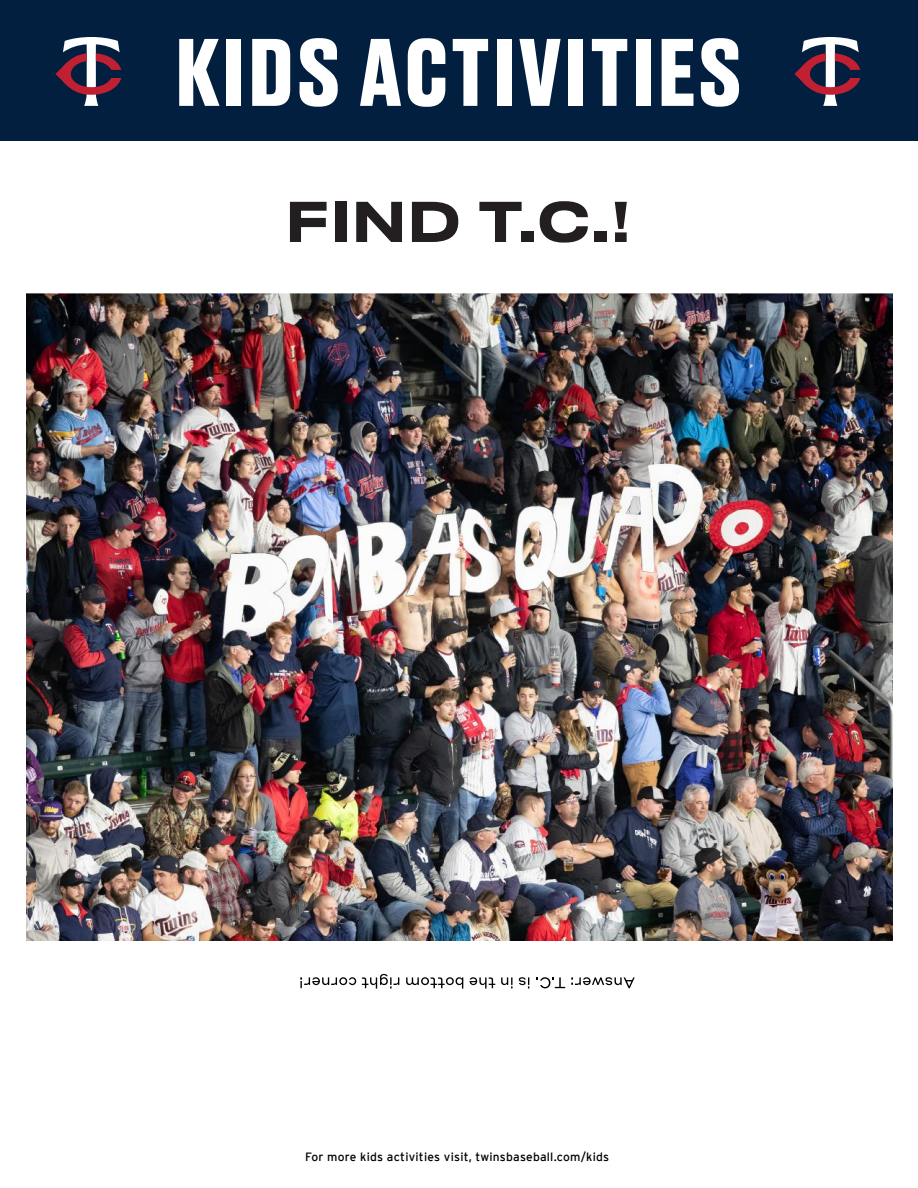
<style>
.page{position:relative;width:918px;height:1188px;background:#fff}
.page>*{position:absolute;margin:0;border:0;box-sizing:border-box;transform-origin:0 0}
.t1{font:700 90px "Druk Text";letter-spacing:.02em;color:#fff}
.t2{font:500 54px "Druk Text Wide";color:#231f20}
.t3{font:12px "Interstate";letter-spacing:.02em;color:#000}
</style>
<div class="page">
<img style="left:26px;top:293px;width:866px;height:647px">
<svg style="left:571px;top:977px;width:64px;height:11px"></svg>
<svg style="left:536px;top:977px;width:29px;height:11px"></svg>
<svg style="left:519px;top:977px;width:10px;height:12px"></svg>
<svg style="left:501px;top:977px;width:12px;height:12px"></svg>
<svg style="left:470px;top:977px;width:25px;height:12px"></svg>
<svg style="left:406px;top:977px;width:57px;height:12px"></svg>
<svg style="left:362px;top:974px;width:37px;height:15px"></svg>
<svg style="left:300px;top:977px;width:56px;height:11px"></svg>
<div style="left:0;top:0;width:918px;height:140px;background:#031f40"></div>
<svg style="left:55px;top:37px;width:66px;height:69px"></svg>
<svg style="left:794px;top:37px;width:66px;height:69px"></svg>
<h1 class="t1" style="left:175px;top:4px;width:569px">KIDS ACTIVITIES</h1>
<h2 class="t2" style="left:285px;top:175px;width:348px">FIND T.C.!</h2>
<p class="t3" style="left:305px;top:1150px;width:305px">For more kids activities visit, twinsbaseball.com/kids</p>
</div>
